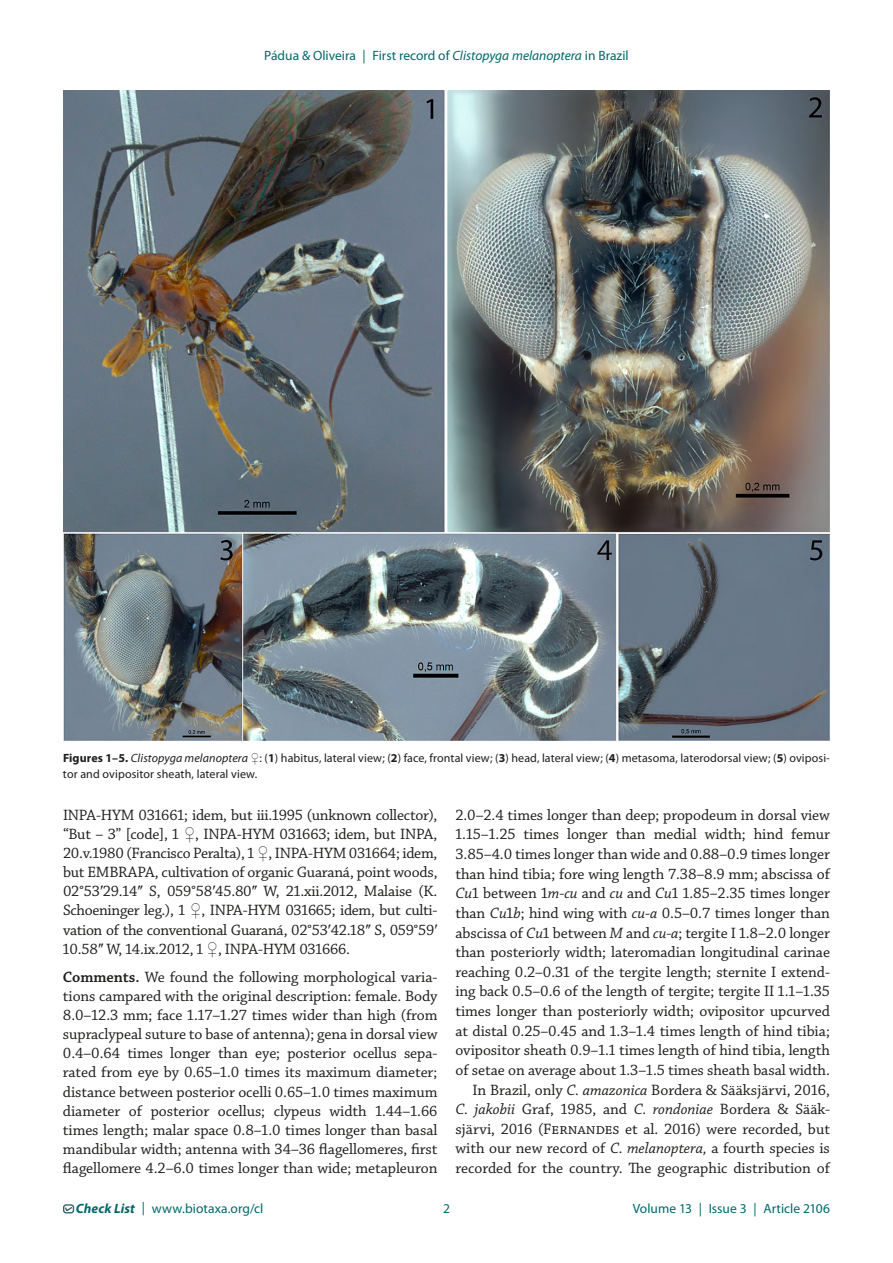
<style>
.page{position:relative;width:893px;height:1263px;background:#fff}
.page>*{position:absolute;margin:0;border:0;box-sizing:border-box;transform-origin:0 0}
.t1{font:15.75px/19.6px "Chaparral Pro";letter-spacing:-.005em;color:#1d1d1b;text-align:justify}
.t2{font:13.5px "Myriad Pro";color:#006869}
.t3{font:12px/16.5px "Myriad Pro";letter-spacing:.01em;color:#1d1d1b}
.s1{font-style:italic}
.s2{font-weight:700}
.s3{font-family:"Times New Roman"}
.s4{font-weight:600}
.s5{font-weight:700;font-style:italic}
</style>
<div class="page">
<div style="left:63px;top:1204px;width:11px;height:9px;border:1px solid #346667;border-radius:2px"></div>
<svg style="left:64px;top:1206px;width:9px;height:6px"></svg>
<img style="left:63px;top:90px;width:767px;height:650px">
<p class="t2" style="left:264px;top:47px;width:366px">Pádua &amp; Oliveira | First record of <span class="s1">Clistopyga melanoptera</span> in Brazil</p>
<p class="t3" style="left:63px;top:749px;width:768px"><span class="s2">Figures 1–5.</span> <span class="s1">Clistopyga melanoptera</span> <span class="s3">♀</span>: (<span class="s2">1</span>) habitus, lateral view; (<span class="s2">2</span>) face, frontal view; (<span class="s2">3</span>) head, lateral view; (<span class="s2">4</span>) metasoma, laterodorsal view; (<span class="s2">5</span>) oviposi&shy;tor and ovipositor sheath, lateral view.</p>
<p class="t1" style="left:63px;top:806px;width:376px;line-height:19px">INPA-HYM 031661; idem, but iii.1995 (unknown collector), “But – 3” [code], 1 <span class="s3">♀</span>, INPA-HYM 031663; idem, but INPA, 20.v.1980 (Francisco Peralta), 1 <span class="s3">♀</span>, INPA-HYM 031664; idem, but EMBRAPA, cultivation of organic Guaraná, point woods, 02°53<span class="s3">ʹ</span>29.14<span class="s3">ʺ</span> S, 059°58<span class="s3">ʹ</span>45.80<span class="s3">ʺ</span> W, 21.xii.2012, Malaise (K.<br>Schoeninger leg.), 1 <span class="s3">♀</span>, INPA-HYM 031665; idem, but culti&shy;vation of the conventional Guaraná, 02°53<span class="s3">ʹ</span>42.18<span class="s3">ʺ</span> S, 059°59<span class="s3">ʹ </span>10.58<span class="s3">ʺ</span> W, 14.ix.2012, 1 <span class="s3">♀</span>, INPA-HYM 031666.</p>
<p class="t1" style="left:63px;top:968px;width:376px;line-height:19px"><span class="s4">Comments.</span> We found the following morphological varia&shy;tions campared with the original description: female. Body 8.0–12.3 mm; face 1.17–1.27 times wider than high (from supraclypeal suture to base of antenna); gena in dorsal view 0.4–0.64 times longer than eye; posterior ocellus sepa&shy;rated from eye by 0.65–1.0 times its maximum diameter; distance between posterior ocelli 0.65–1.0 times maximum diameter of posterior ocellus; clypeus width 1.44–1.66 times length; malar space 0.8–1.0 times longer than basal mandibular width; antenna with 34–36 flagellomeres, first flagellomere 4.2–6.0 times longer than wide; metapleuron</p>
<p class="t1" style="left:455px;top:806px;width:376px;text-align:right">2.0–2.4 times longer than deep; propodeum in dorsal view 1.15–1.25 times longer than medial width; hind femur 3.85–4.0 times longer than wide and 0.88–0.9 times longer than hind tibia; fore wing length 7.38–8.9 mm; abscissa of <span class="s1">Cu</span>1 between 1<span class="s1">m</span>-<span class="s1">cu</span> and <span class="s1">cu</span> and <span class="s1">Cu</span>1 1.85–2.35 times longer than <span class="s1">Cu</span>1<span class="s1">b</span>; hind wing with <span class="s1">cu</span>-<span class="s1">a</span> 0.5–0.7 times longer than abscissa of <span class="s1">Cu</span>1 between <span class="s1">M</span> and <span class="s1">cu</span>-<span class="s1">a</span>; tergite I 1.8–2.0 longer than posteriorly width; lateromadian longitudinal carinae reaching 0.2–0.31 of the tergite length; sternite I extend&shy;ing back 0.5–0.6 of the length of tergite; tergite II 1.1–1.35 times longer than posteriorly width; ovipositor upcurved at distal 0.25–0.45 and 1.3–1.4 times length of hind tibia; ovipositor sheath 0.9–1.1 times length of hind tibia, length of setae on average about 1.3–1.5 times sheath basal width.<br>In Brazil, only <span class="s1">C. amazonica</span> Bordera &amp; Sääksjärvi, 2016,<br><span class="s1">C. jakobii</span> Graf, 1985, and <span class="s1">C. rondoniae</span> Bordera &amp; Sääk&shy;sjärvi, 2016 (Fernandes et al. 2016) were recorded, but with our new record of <span class="s1">C. melanoptera,</span> a fourth species is recorded for the country. The geographic distribution of</p>
<p class="t2" style="left:76px;top:1200px;width:189px"><span class="s5">Check List</span> | www.biotaxa.org/cl</p>
<p class="t2" style="left:443px;top:1200px;width:8px">2</p>
<p class="t2" style="left:633px;top:1200px;width:199px">Volume 13 | Issue 3 | Article 2106</p>
</div>
